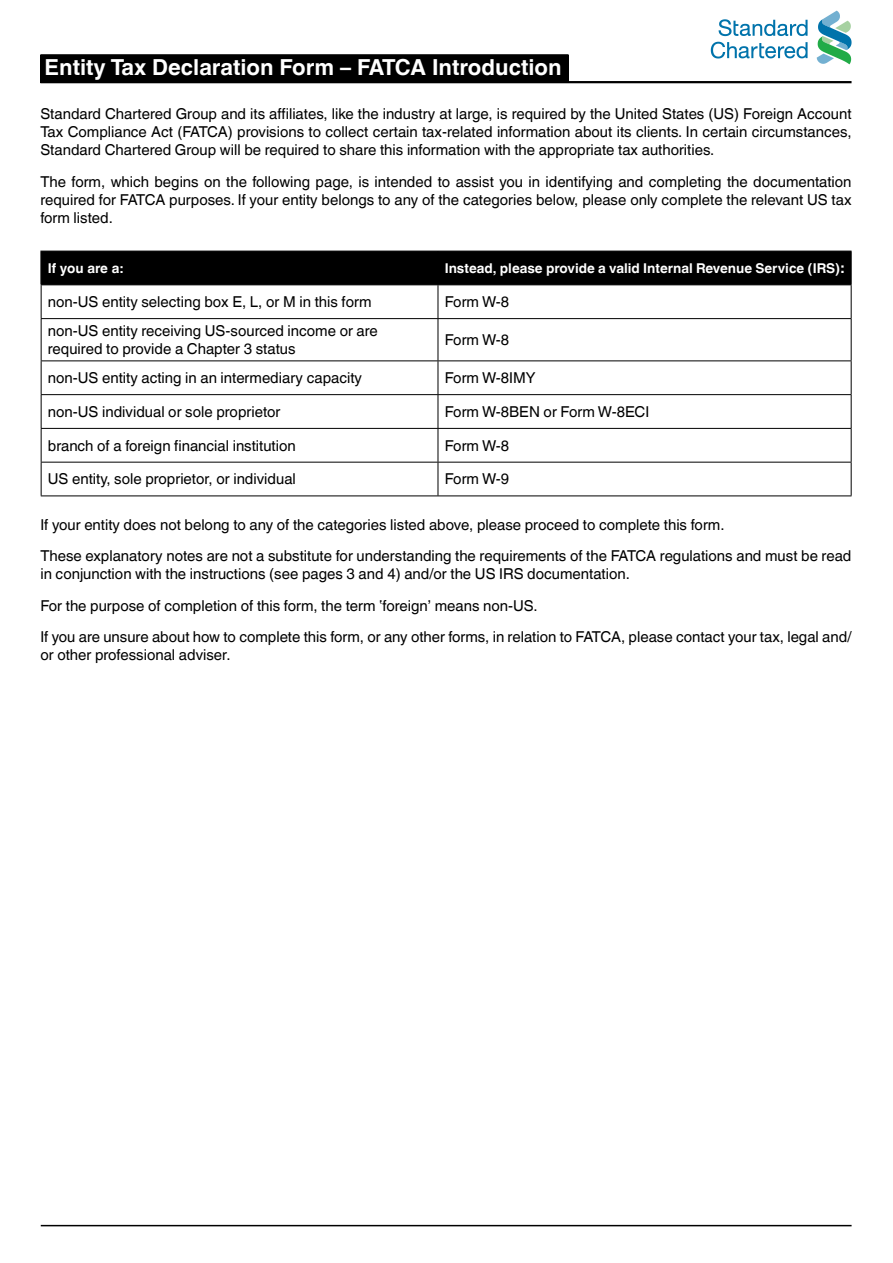
<style>
.page{position:relative;width:893px;height:1263px;background:#fff}
.page>*{position:absolute;margin:0;border:0;box-sizing:border-box;transform-origin:0 0}
.t1{font:700 22.05px "Helvetica World";color:#fff}
.t2{font:15px/18px "Helvetica World";color:#000}
.t3{font:700 13.5px "Helvetica World";color:#fff}
.s1{font-size:15px}
</style>
<div class="page">
<div style="left:42px;top:252px;width:809px;height:32px;background:#000"></div>
<hr style="left:40px;top:251px;width:2px;height:33px;background:#000">
<hr style="left:438px;top:284px;width:413px;height:1px;background:#000">
<hr style="left:40px;top:251px;width:398px;height:1px;background:#000">
<hr style="left:438px;top:251px;width:413px;height:1px;background:#000">
<hr style="left:438px;top:251px;width:1px;height:33px;background:#000">
<hr style="left:851px;top:251px;width:1px;height:33px;background:#000">
<hr style="left:851px;top:285px;width:1px;height:33px;background:#000">
<hr style="left:851px;top:462px;width:1px;height:33px;background:#000">
<hr style="left:438px;top:495px;width:413px;height:1px;background:#000">
<hr style="left:851px;top:395px;width:1px;height:33px;background:#000">
<hr style="left:438px;top:428px;width:413px;height:1px;background:#000">
<hr style="left:851px;top:429px;width:1px;height:33px;background:#000">
<hr style="left:438px;top:462px;width:413px;height:1px;background:#000">
<hr style="left:851px;top:361px;width:1px;height:33px;background:#000">
<hr style="left:438px;top:394px;width:413px;height:1px;background:#000">
<hr style="left:438px;top:318px;width:413px;height:1px;background:#000">
<hr style="left:851px;top:319px;width:1px;height:41px;background:#000">
<hr style="left:438px;top:360px;width:413px;height:1px;background:#000">
<hr style="left:41px;top:284px;width:397px;height:1px;background:#000">
<hr style="left:41px;top:285px;width:1px;height:33px;background:#000">
<hr style="left:438px;top:285px;width:1px;height:33px;background:#000">
<hr style="left:41px;top:462px;width:1px;height:33px;background:#000">
<hr style="left:438px;top:462px;width:1px;height:33px;background:#000">
<hr style="left:41px;top:495px;width:397px;height:1px;background:#000">
<hr style="left:41px;top:395px;width:1px;height:33px;background:#000">
<hr style="left:438px;top:395px;width:1px;height:33px;background:#000">
<hr style="left:41px;top:428px;width:397px;height:1px;background:#000">
<hr style="left:41px;top:429px;width:1px;height:33px;background:#000">
<hr style="left:438px;top:429px;width:1px;height:33px;background:#000">
<hr style="left:41px;top:462px;width:397px;height:1px;background:#000">
<hr style="left:41px;top:361px;width:1px;height:33px;background:#000">
<hr style="left:438px;top:361px;width:1px;height:33px;background:#000">
<hr style="left:41px;top:394px;width:397px;height:1px;background:#000">
<hr style="left:41px;top:318px;width:397px;height:1px;background:#000">
<hr style="left:41px;top:319px;width:1px;height:41px;background:#000">
<hr style="left:438px;top:319px;width:1px;height:41px;background:#000">
<hr style="left:41px;top:360px;width:397px;height:1px;background:#000">
<div style="left:40px;top:55px;width:529px;height:27px;background:#000"></div>
<hr style="left:40px;top:54px;width:529px;height:1px;background:#000">
<hr style="left:40px;top:81px;width:811px;height:2px;background:#000">
<hr style="left:41px;top:1225px;width:811px;height:1px;background:#000">
<svg style="left:719px;top:19px;width:88px;height:17px"></svg>
<svg style="left:711px;top:42px;width:96px;height:17px"></svg>
<svg style="left:817px;top:11px;width:34px;height:53px"></svg>
<h1 class="t1" style="left:45px;top:55px;width:518px">Entity Tax Declaration Form – FATCA Introduction</h1>
<p class="t2" style="left:40px;top:105px;width:813px;text-align:justify">Standard Chartered Group and its affiliates, like the industry at large, is required by the United States (US) Foreign Account Tax Compliance Act (FATCA) provisions to collect certain tax-related information about its clients. In certain circumstances, Standard Chartered Group will be required to share this information with the appropriate tax authorities.</p>
<p class="t2" style="left:40px;top:173px;width:813px;text-align:justify">The form, which begins on the following page, is intended to assist you in identifying and completing the documentation required for FATCA purposes. If your entity belongs to any of the categories below, please only complete the relevant US tax form listed.</p>
<p class="t3" style="left:48px;top:260px;width:77px">If you are a:</p>
<p class="t3" style="left:445px;top:261px;width:401px">Instead, please provide a valid Internal Revenue Service (IRS)<span class="s1">:</span></p>
<p class="t2" style="left:48px;top:293px;width:325px">non-US entity selecting box E, L, or M in this form</p>
<p class="t2" style="left:445px;top:293px;width:66px">Form W-8</p>
<p class="t2" style="left:48px;top:322px;width:332px">non-US entity receiving US-sourced income or are required to provide a Chapter 3 status</p>
<p class="t2" style="left:445px;top:331px;width:66px">Form W-8</p>
<p class="t2" style="left:48px;top:369px;width:316px">non-US entity acting in an intermediary capacity</p>
<p class="t2" style="left:445px;top:369px;width:92px">Form W-8IMY</p>
<p class="t2" style="left:48px;top:403px;width:234px">non-US individual or sole proprietor</p>
<p class="t2" style="left:445px;top:403px;width:206px">Form W-8BEN or Form W-8ECI</p>
<p class="t2" style="left:48px;top:436px;width:249px">branch of a foreign financial institution</p>
<p class="t2" style="left:445px;top:436px;width:66px">Form W-8</p>
<p class="t2" style="left:48px;top:470px;width:249px">US entity, sole proprietor, or individual</p>
<p class="t2" style="left:445px;top:470px;width:66px">Form W-9</p>
<p class="t2" style="left:40px;top:509px;width:813px;line-height:31.5px">If your entity does not belong to any of the categories listed above, please proceed to complete this form.<br>These explanatory notes are not a substitute for understanding the requirements of the FATCA regulations and must be read</p>
<p class="t2" style="left:40px;top:558px;width:813px;line-height:31.5px">in conjunction with the instructions (see pages 3 and 4) and/or the US IRS documentation.<br>For the purpose of completion of this form, the term ‛foreign’ means non-US.<br>If you are unsure about how to complete this form, or any other forms, in relation to FATCA, please contact your tax, legal and/</p>
<p class="t2" style="left:40px;top:646px;width:192px">or other professional adviser.</p>
</div>
